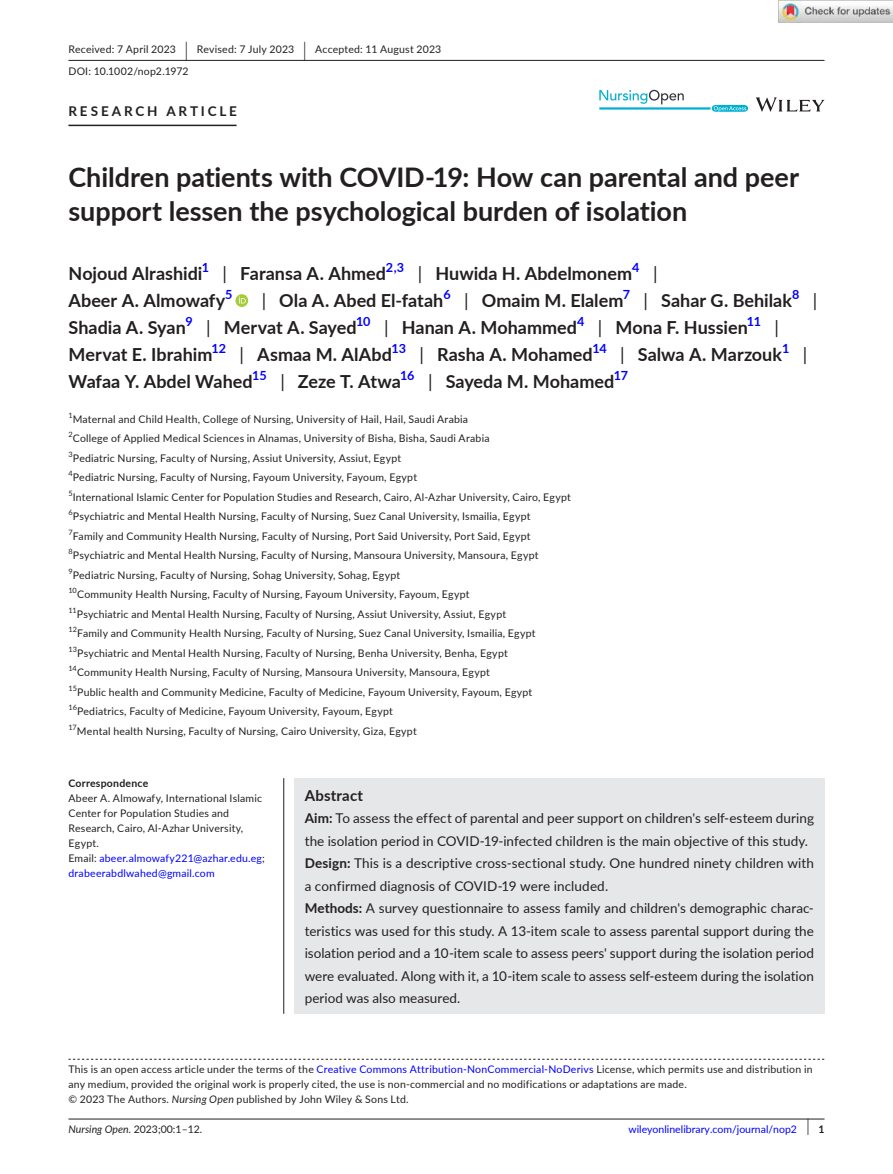
<style>
.page{position:relative;width:893px;height:1174px;background:#fff}
.page>*{position:absolute;margin:0;border:0;box-sizing:border-box;transform-origin:0 0}
.t1{font:700 27px/34.5px "Lato";color:#231f20}
.t2{font:700 18px/27px "Lato";color:#231f20}
.t3{font:700 15px "Lato";letter-spacing:.015em;color:#231f20}
.t4{font:13.5px/22.5px "Lato";letter-spacing:.005em;color:#231f20}
.t5{font:700 13.5px "Lato";letter-spacing:.21em;color:#231f20}
.t6{font:10.5px/15px "Lato";letter-spacing:.02em;color:#231f20}
.t7{font:10.5px "Lato";color:#00f}
.t8{font:700 10.5px "Lato";letter-spacing:.02em;color:#231f20}
.t9{font:7.35px "Lato";letter-spacing:-.01em;color:#231f20}
.s1{font-size:19.65px}
.s2{font-weight:400}
.s3{color:#00f}
.s4{font-weight:700}
.s5{font-style:italic}
.s6{font-size:17.4px;color:#231f20}
.s7{font-weight:700;color:#231f20}
</style>
<div class="page">
<hr style="left:68px;top:1118px;width:756px;height:1px;background:#231f20">
<svg style="left:756px;top:97px;width:68px;height:15px"></svg>
<svg style="left:599px;top:90px;width:149px;height:22px"></svg>
<hr style="left:68px;top:60px;width:756px;height:1px;background:#231f20">
<hr style="left:68px;top:125px;width:169px;height:1px;background:#231f20">
<svg style="left:235px;top:294px;width:13px;height:13px"></svg>
<svg style="left:239px;top:296px;width:7px;height:7px"></svg>
<svg style="left:68px;top:1058px;width:756px;height:1px"></svg>
<div style="left:294px;top:778px;width:530px;height:235px;background:#e6e7e9"></div>
<hr style="left:283px;top:778px;width:1px;height:235px;background:#231f20">
<img style="left:779px;top:0;width:114px;height:23px">
<p class="t6" style="left:68px;top:38px;width:374px;line-height:21.8px">Received: 7 April 2023 <span class="s1">|</span> Revised: 7 July 2023 <span class="s1">|</span> Accepted: 11 August 2023<br>DOI: 10.1002/nop2.1972</p>
<p class="t5" style="left:68px;top:101px;width:170px">RESEARCH ARTICLE</p>
<h1 class="t1" style="left:68px;top:159px;width:732px">Children patients with COVID-19: How can parental and peer support lessen the psychological burden of isolation</h1>
<h2 class="t2" style="left:68px;top:259px;width:591px">Nojoud Alrashidi<sup>1</sup> <span class="s2">|</span> Faransa A. Ahmed<sup>2,3</sup> <span class="s2">|</span> Huwida H. Abdelmonem<sup>4</sup> <span class="s2">|<br></span>Abeer A. Almowafy<sup>5</sup></h2>
<p class="t2" style="left:68px;top:286px;width:750px;text-indent:193px"><span class="s2">|</span> Ola A. Abed El-fatah<sup>6</sup> <span class="s2">|</span> Omaim M. Elalem<sup>7</sup> <span class="s2">|</span> Sahar G. Behilak<sup>8</sup> <span class="s2">| </span>Shadia A. Syan<sup>9</sup> <span class="s2">|</span> Mervat A. Sayed<sup>10</sup> <span class="s2">|</span> Hanan A. Mohammed<sup>4</sup> <span class="s2">|</span> Mona F. Hussien<sup>11</sup> <span class="s2">| </span>Mervat E. Ibrahim<sup>12</sup> <span class="s2">|</span> Asmaa M. AlAbd<sup>13</sup> <span class="s2">|</span> Rasha A. Mohamed<sup>14</sup> <span class="s2">|</span> Salwa A. Marzouk<sup>1</sup> <span class="s2">| </span>Wafaa Y. Abdel Wahed<sup>15</sup> <span class="s2">|</span> Zeze T. Atwa<sup>16</sup> <span class="s2">|</span> Sayeda M. Mohamed<sup>17</sup></p>
<p class="t9" style="left:68px;top:410px;width:6px">1</p>
<p class="t6" style="left:73px;top:411px;width:397px">Maternal and Child Health, College of Nursing, University of Hail, Hail, Saudi Arabia</p>
<p class="t9" style="left:68px;top:429px;width:6px">2</p>
<p class="t6" style="left:73px;top:430px;width:418px">College of Applied Medical Sciences in Alnamas, University of Bisha, Bisha, Saudi Arabia</p>
<p class="t9" style="left:68px;top:449px;width:6px">3</p>
<p class="t6" style="left:73px;top:450px;width:330px">Pediatric Nursing, Faculty of Nursing, Assiut University, Assiut, Egypt</p>
<p class="t9" style="left:68px;top:468px;width:6px">4</p>
<p class="t6" style="left:73px;top:469px;width:346px">Pediatric Nursing, Faculty of Nursing, Fayoum University, Fayoum, Egypt</p>
<p class="t9" style="left:68px;top:488px;width:6px">5</p>
<p class="t6" style="left:73px;top:489px;width:500px">International Islamic Center for Population Studies and Research, Cairo, Al-Azhar University, Cairo, Egypt</p>
<p class="t9" style="left:68px;top:507px;width:6px">6</p>
<p class="t6" style="left:73px;top:508px;width:459px">Psychiatric and Mental Health Nursing, Faculty of Nursing, Suez Canal University, Ismailia, Egypt</p>
<p class="t9" style="left:68px;top:527px;width:6px">7</p>
<p class="t6" style="left:73px;top:528px;width:459px">Family and Community Health Nursing, Faculty of Nursing, Port Said University, Port Said, Egypt</p>
<p class="t9" style="left:68px;top:546px;width:6px">8</p>
<p class="t6" style="left:73px;top:547px;width:467px">Psychiatric and Mental Health Nursing, Faculty of Nursing, Mansoura University, Mansoura, Egypt</p>
<p class="t9" style="left:68px;top:566px;width:6px">9</p>
<p class="t6" style="left:73px;top:567px;width:329px">Pediatric Nursing, Faculty of Nursing, Sohag University, Sohag, Egypt</p>
<p class="t9" style="left:68px;top:585px;width:10px">10</p>
<p class="t6" style="left:77px;top:586px;width:394px">Community Health Nursing, Faculty of Nursing, Fayoum University, Fayoum, Egypt</p>
<p class="t9" style="left:68px;top:605px;width:10px">11</p>
<p class="t6" style="left:77px;top:606px;width:431px">Psychiatric and Mental Health Nursing, Faculty of Nursing, Assiut University, Assiut, Egypt</p>
<p class="t9" style="left:68px;top:624px;width:10px">12</p>
<p class="t6" style="left:77px;top:625px;width:460px">Family and Community Health Nursing, Faculty of Nursing, Suez Canal University, Ismailia, Egypt</p>
<p class="t9" style="left:68px;top:644px;width:10px">13</p>
<p class="t6" style="left:77px;top:645px;width:432px">Psychiatric and Mental Health Nursing, Faculty of Nursing, Benha University, Benha, Egypt</p>
<p class="t9" style="left:68px;top:663px;width:10px">14</p>
<p class="t6" style="left:77px;top:664px;width:414px">Community Health Nursing, Faculty of Nursing, Mansoura University, Mansoura, Egypt</p>
<p class="t9" style="left:68px;top:683px;width:10px">15</p>
<p class="t6" style="left:77px;top:684px;width:457px">Public health and Community Medicine, Faculty of Medicine, Fayoum University, Fayoum, Egypt</p>
<p class="t9" style="left:68px;top:702px;width:10px">16</p>
<p class="t6" style="left:77px;top:703px;width:317px">Pediatrics, Faculty of Medicine, Fayoum University, Fayoum, Egypt</p>
<p class="t9" style="left:68px;top:722px;width:10px">17</p>
<p class="t6" style="left:77px;top:723px;width:341px">Mental health Nursing, Faculty of Nursing, Cairo University, Giza, Egypt</p>
<p class="t8" style="left:68px;top:775px;width:81px">Correspondence</p>
<p class="t6" style="left:68px;top:790px;width:198px">Abeer A. Almowafy, International Islamic Center for Population Studies and Research, Cairo, Al-Azhar University, Egypt.<br>Email: <span class="s3">abeer.almowafy221@azhar.edu.eg</span>; <span class="s3">drabeerabdlwahed@gmail.com</span></p>
<h3 class="t3" style="left:305px;top:784px;width:60px">Abstract</h3>
<p class="t4" style="left:305px;top:806px;width:511px"><span class="s4">Aim:</span> To assess the effect of parental and peer support on children's self-esteem during the isolation period in COVID-19-infected children is the main objective of this study.<br><span class="s4">Design:</span> This is a descriptive cross-sectional study. One hundred ninety children with a confirmed diagnosis of COVID-19 were included.<br><span class="s4">Methods:</span> A survey questionnaire to assess family and children's demographic charac&shy;teristics was used for this study. A 13-item scale to assess parental support during the isolation period and a 10-item scale to assess peers' support during the isolation period were evaluated. Along with it, a 10-item scale to assess self-esteem during the isolation period was also measured.</p>
<p class="t6" style="left:68px;top:1061px;width:746px">This is an open access article under the terms of the <span class="s3">Creative Commons Attribution-NonCommercial-NoDerivs</span> License, which permits use and distribution in any medium, provided the original work is properly cited, the use is non-commercial and no modifications or adaptations are made.<br>© 2023 The Authors. <span class="s5">Nursing Open</span> published by John Wiley &amp; Sons Ltd.</p>
<p class="t6" style="left:68px;top:1121px;width:135px"><span class="s5">Nursing Open.</span> 2023;00:1–12.</p>
<p class="t7" style="left:628px;top:1121px;width:198px">wileyonlinelibrary.com/journal/nop2 <span class="s6">|</span> <span class="s7">1</span></p>
</div>
